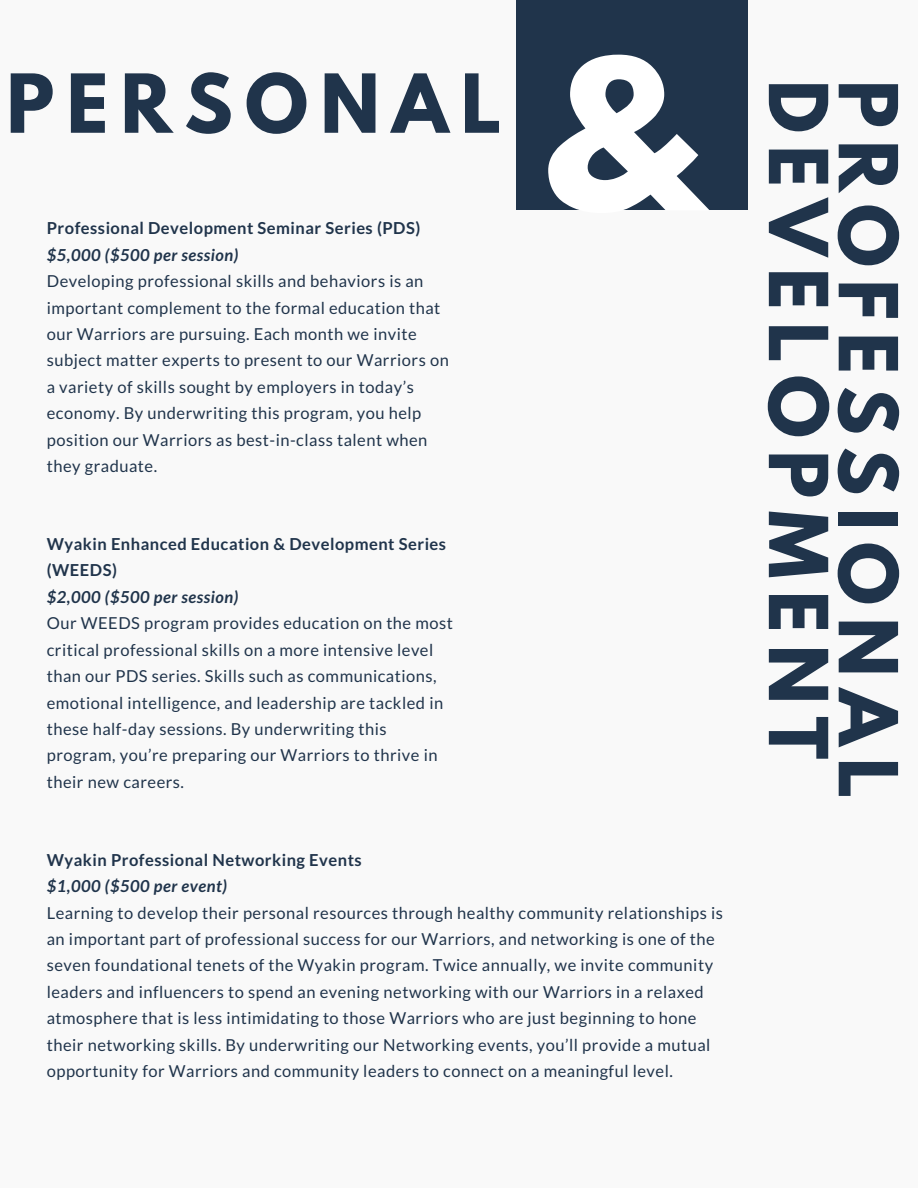
<style>
.page{position:relative;width:918px;height:1188px;background:#f9f9f9}
.page>*{position:absolute;margin:0;border:0;box-sizing:border-box;transform-origin:0 0}
.t1{font:700 185.4px "League Spartan";color:#fff}
.t2{font:700 72px/69.9px "League Spartan";letter-spacing:.17em;color:#20344b}
.t3{font:16.5px/26.4px "Lato";letter-spacing:.03em;color:#20344b}
.t4{font:700 16.5px/26.4px "Lato";letter-spacing:.03em;color:#20344b}
.t5{font:italic 700 16.5px "Lato";letter-spacing:.03em;color:#20344b}
</style>
<div class="page">
<div style="left:517px;top:0;width:231px;height:209px;background:#20344b"></div>
<h2 class="t2" style="left:6px;top:78px;width:496px">PERSONAL</h2>
<p class="t4" style="left:47px;top:215px;width:375px">Professional Development Seminar Series (PDS)</p>
<p class="t5" style="left:47px;top:244px;width:193px">$5,000 ($500 per session)</p>
<p class="t3" style="left:47px;top:267px;width:404px">Developing professional skills and behaviors is an important complement to the formal education that our Warriors are pursuing. Each month we invite subject matter experts to present to our Warriors on a variety of skills sought by employers in today’s economy. By underwriting this program, you help position our Warriors as best-in-class talent when they graduate.</p>
<p class="t4" style="left:47px;top:530px;width:401px">Wyakin Enhanced Education &amp; Development Series (WEEDS)</p>
<p class="t5" style="left:47px;top:586px;width:193px">$2,000 ($500 per session)</p>
<p class="t3" style="left:47px;top:610px;width:408px">Our WEEDS program provides education on the most critical professional skills on a more intensive level than our PDS series. Skills such as communications, emotional intelligence, and leadership are tackled in these half-day sessions. By underwriting this program, you’re preparing our Warriors to thrive in their new careers.</p>
<h1 class="t1" style="left:543px;top:43px;width:156px">&amp;</h1>
<p class="t4" style="left:47px;top:846px;width:316px">Wyakin Professional Networking Events</p>
<p class="t5" style="left:47px;top:876px;width:182px">$1,000 ($500 per event)</p>
<p class="t3" style="left:47px;top:899px;width:678px">Learning to develop their personal resources through healthy community relationships is an important part of professional success for our Warriors, and networking is one of the seven foundational tenets of the Wyakin program. Twice annually, we invite community leaders and influencers to spend an evening networking with our Warriors in a relaxed atmosphere that is less intimidating to those Warriors who are just beginning to hone their networking skills. By underwriting our Networking events, you’ll provide a mutual opportunity for Warriors and community leaders to connect on a meaningful level.</p>
<h2 class="t2" style="left:893px;top:80px;width:720px;rotate:90deg">PROFESSIONAL<br>DEVELOPMENT</h2>
</div>
